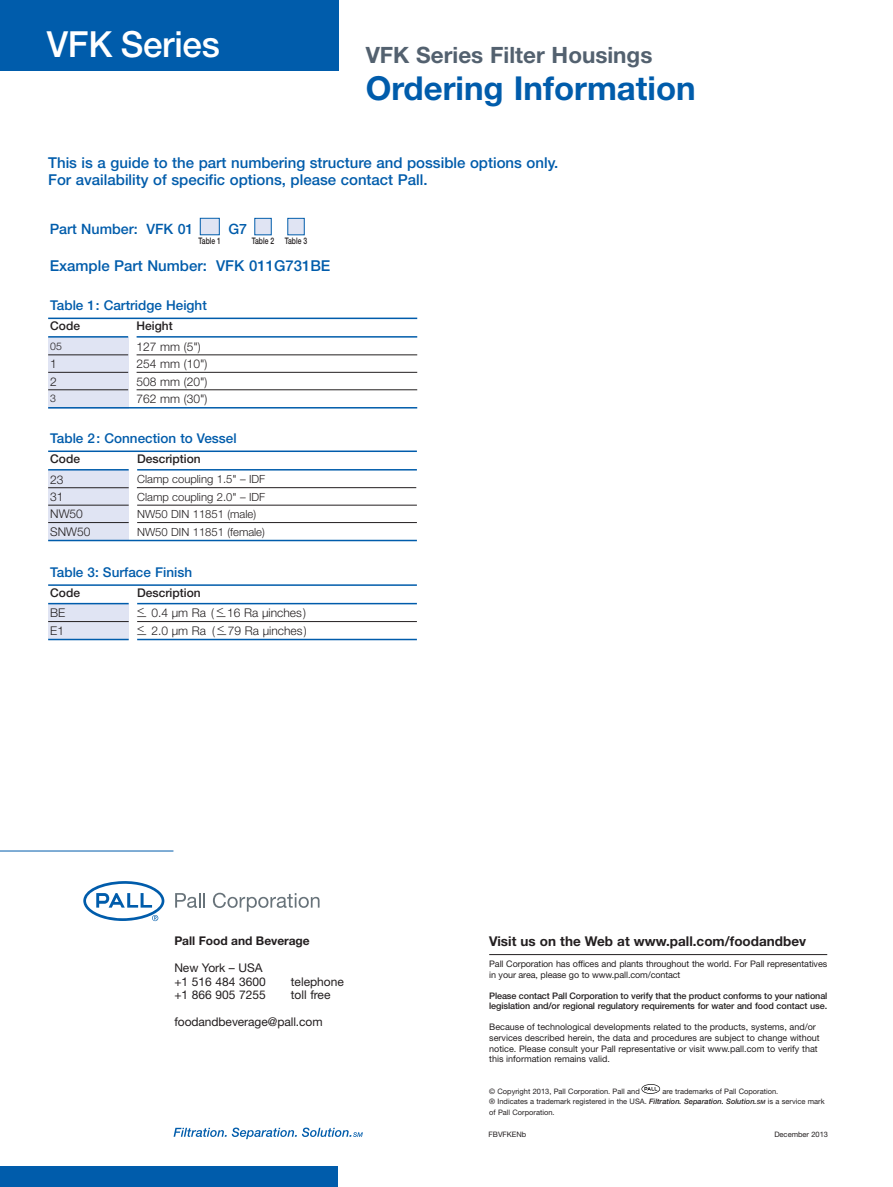
<style>
.page{position:relative;width:893px;height:1187px;background:#fff}
.page>*{position:absolute;margin:0;border:0;box-sizing:border-box;transform-origin:0 0}
.t1{font:500 36px "Helvetica Neue LT Std";letter-spacing:-.005em;color:#fff}
.t2{font:700 33px "Helvetica Neue";color:#005cab}
.t3{font:700 22.5px "Helvetica Neue";color:#53616f}
.t4{font:500 15px/16.8px "Helvetica Neue LT Std";color:#005cab}
.t5{font:500 14.25px "Helvetica Neue LT Std";color:#005cab}
.t6{font:500 13.5px "Helvetica Neue LT Std";color:#005cab}
.t7{font:700 13.5px "Helvetica Neue";color:#231f20}
.t8{font:300 12px "Helvetica Neue";color:#231f20}
.t9{font:12px/13.5px "Helvetica Neue";letter-spacing:-.005em;color:#231f20}
.t10{font:500 12px "Helvetica Neue LT Std";color:#231f20}
.t11{font:700 12px "Helvetica Neue";letter-spacing:-.005em;color:#231f20}
.t12{font:300 11.25px "Helvetica Neue";color:#231f20}
.t13{font:300 10.5px "Helvetica Neue";color:#231f20}
.t14{font:9px/10.5px "Helvetica Neue";color:#231f20}
.t15{font:500 9px/10.5px "Helvetica Neue LT Std";letter-spacing:-.01em;color:#231f20}
.t16{font:500 9px "Helvetica Neue LT Std";letter-spacing:-.01em;color:#231f20;scale:.75 1}
.t17{font:7.5px/10.5px "Helvetica Neue";color:#231f20}
.s1{font-weight:800;color:#fff}
.s2{font-family:"Helvetica Neue LT Std";font-weight:500;font-style:italic}
.s3{font-family:"Helvetica Neue LT Std";font-weight:500;font-style:italic;font-size:5.7px}
</style>
<div class="page">
<svg style="left:174px;top:1127px;width:189px;height:11px"></svg>
<hr style="left:489px;top:954px;width:338px;height:1px;background:#231f20">
<svg style="left:641px;top:1084px;width:19px;height:9px"></svg>
<svg style="left:175px;top:893px;width:30px;height:14px"></svg>
<svg style="left:213px;top:892px;width:107px;height:19px"></svg>
<svg style="left:83px;top:881px;width:81px;height:40px"></svg>
<hr style="left:0;top:850px;width:173px;height:1px;background:#005cab">
<div style="left:48px;top:470px;width:81px;height:17px;background:#e0e4f3"></div>
<div style="left:48px;top:487px;width:81px;height:18px;background:#e0e4f3"></div>
<div style="left:48px;top:505px;width:81px;height:17px;background:#e0e4f3"></div>
<div style="left:48px;top:522px;width:81px;height:19px;background:#e0e4f3"></div>
<hr style="left:48px;top:450px;width:369px;height:2px;background:#005cab">
<hr style="left:48px;top:469px;width:81px;height:1px;background:#005cab">
<hr style="left:137px;top:469px;width:280px;height:1px;background:#005cab">
<hr style="left:48px;top:487px;width:81px;height:1px;background:#231f20">
<hr style="left:48px;top:505px;width:81px;height:1px;background:#231f20">
<hr style="left:137px;top:505px;width:280px;height:1px;background:#231f20">
<hr style="left:48px;top:522px;width:81px;height:1px;background:#231f20">
<hr style="left:137px;top:522px;width:280px;height:1px;background:#231f20">
<hr style="left:48px;top:539px;width:369px;height:2px;background:#005cab">
<div style="left:48px;top:603px;width:81px;height:18px;background:#e0e4f3"></div>
<div style="left:48px;top:621px;width:81px;height:19px;background:#e0e4f3"></div>
<hr style="left:48px;top:584px;width:369px;height:2px;background:#005cab">
<hr style="left:48px;top:603px;width:81px;height:1px;background:#005cab">
<hr style="left:137px;top:603px;width:280px;height:1px;background:#005cab">
<hr style="left:48px;top:621px;width:81px;height:1px;background:#231f20">
<hr style="left:137px;top:621px;width:280px;height:1px;background:#231f20">
<hr style="left:48px;top:638px;width:81px;height:2px;background:#005cab">
<hr style="left:137px;top:638px;width:280px;height:2px;background:#005cab">
<div style="left:201px;top:219px;width:18px;height:15px;background:#e0e4f3"></div>
<div style="left:200px;top:218px;width:20px;height:17px;border:1px solid #005cab"></div>
<div style="left:255px;top:219px;width:16px;height:15px;background:#e0e4f3"></div>
<div style="left:254px;top:218px;width:18px;height:17px;border:1px solid #005cab"></div>
<div style="left:288px;top:219px;width:16px;height:15px;background:#e0e4f3"></div>
<div style="left:287px;top:218px;width:18px;height:17px;border:1px solid #005cab"></div>
<div style="left:48px;top:337px;width:80px;height:18px;background:#e0e4f3"></div>
<div style="left:48px;top:355px;width:80px;height:17px;background:#e0e4f3"></div>
<div style="left:48px;top:372px;width:80px;height:18px;background:#e0e4f3"></div>
<div style="left:48px;top:390px;width:80px;height:18px;background:#e0e4f3"></div>
<hr style="left:48px;top:317px;width:369px;height:2px;background:#005cab">
<hr style="left:48px;top:336px;width:80px;height:1px;background:#005cab">
<hr style="left:137px;top:336px;width:280px;height:1px;background:#005cab">
<hr style="left:48px;top:354px;width:80px;height:1px;background:#231f20">
<hr style="left:137px;top:354px;width:280px;height:1px;background:#231f20">
<hr style="left:48px;top:372px;width:80px;height:1px;background:#231f20">
<hr style="left:137px;top:372px;width:280px;height:1px;background:#231f20">
<hr style="left:48px;top:389px;width:80px;height:1px;background:#231f20">
<hr style="left:137px;top:389px;width:280px;height:1px;background:#231f20">
<hr style="left:48px;top:407px;width:369px;height:1px;background:#005cab">
<hr style="left:137px;top:487px;width:279px;height:1px;background:#231f20">
<div style="left:0;top:1165px;width:338px;height:21px;background:#005cab"></div>
<div style="left:0;top:0;width:339px;height:71px;background:#005cab"></div>
<h1 class="t1" style="left:47px;top:31px;width:175px">VFK Series</h1>
<h3 class="t3" style="left:366px;top:47px;width:288px">VFK Series Filter Housings</h3>
<h2 class="t2" style="left:366px;top:77px;width:332px">Ordering Information</h2>
<h3 class="t4" style="left:48px;top:157px;width:512px">This is a guide to the part numbering structure and possible options only.<br>For availability of specific options, please contact Pall.</h3>
<h3 class="t5" style="left:50px;top:224px;width:145px">Part Number: VFK 01</h3>
<h3 class="t5" style="left:228px;top:224px;width:20px">G7</h3>
<h3 class="t4" style="left:50px;top:259px;width:282px">Example Part Number: VFK 011G731BE</h3>
<p class="t16" style="left:199px;top:238px;width:31px">Table 1</p>
<p class="t16" style="left:252px;top:238px;width:75px">Table 2 Table 3</p>
<h3 class="t6" style="left:50px;top:300px;width:158px">Table 1: Cartridge Height</h3>
<h3 class="t10" style="left:50px;top:321px;width:31px">Code</h3>
<h3 class="t10" style="left:137px;top:321px;width:38px">Height</h3>
<p class="t13" style="left:50px;top:342px;width:13px">05</p>
<h3 class="t8" style="left:137px;top:342px;width:66px">127 mm (5")</h3>
<h3 class="t8" style="left:50px;top:359px;width:8px">1</h3>
<h3 class="t8" style="left:137px;top:359px;width:72px">254 mm (10")</h3>
<h3 class="t8" style="left:50px;top:377px;width:8px">2</h3>
<h3 class="t8" style="left:137px;top:377px;width:72px">508 mm (20")</h3>
<p class="t13" style="left:50px;top:395px;width:7px">3</p>
<h3 class="t8" style="left:137px;top:394px;width:72px">762 mm (30")</h3>
<h3 class="t6" style="left:50px;top:433px;width:188px">Table 2: Connection to Vessel</h3>
<h3 class="t10" style="left:50px;top:454px;width:31px">Code</h3>
<h3 class="t10" style="left:137px;top:454px;width:65px">Description</h3>
<h3 class="t8" style="left:50px;top:475px;width:15px">23</h3>
<p class="t12" style="left:137px;top:475px;width:130px">Clamp coupling 1.5" – IDF</p>
<h3 class="t8" style="left:50px;top:492px;width:15px">31</h3>
<p class="t12" style="left:137px;top:492px;width:130px">Clamp coupling 2.0" – IDF</p>
<h3 class="t8" style="left:50px;top:509px;width:34px">NW50</h3>
<p class="t12" style="left:137px;top:510px;width:120px">NW50 DIN 11851 (male)</p>
<h3 class="t8" style="left:50px;top:527px;width:42px">SNW50</h3>
<p class="t12" style="left:137px;top:527px;width:129px">NW50 DIN 11851 (female)</p>
<h3 class="t6" style="left:50px;top:567px;width:143px">Table 3: Surface Finish</h3>
<h3 class="t10" style="left:50px;top:588px;width:31px">Code</h3>
<h3 class="t10" style="left:137px;top:588px;width:65px">Description</h3>
<h3 class="t8" style="left:50px;top:608px;width:17px">BE</h3>
<h3 class="t8" style="left:136px;top:611px;width:13px">—</h3>
<h3 class="t8" style="left:137px;top:608px;width:91px">&lt; 0.4 μm Ra (—</h3>
<h3 class="t8" style="left:217px;top:608px;width:91px">&lt; 16 Ra μinches)</h3>
<h3 class="t8" style="left:137px;top:626px;width:92px">&lt; 2.0 μm Ra (—</h3>
<h3 class="t8" style="left:217px;top:626px;width:91px">&lt; 79 Ra μinches)</h3>
<h3 class="t8" style="left:50px;top:626px;width:15px">E1</h3>
<h3 class="t8" style="left:136px;top:629px;width:13px">—</h3>
<h3 class="t11" style="left:174px;top:936px;width:159px">Pall Food and Beverage<span class="s1">Pall</span></h3>
<h3 class="t9" style="left:174px;top:962px;width:93px">New York – USA +1 516 484 3600</h3>
<h3 class="t9" style="left:291px;top:975px;width:54px">telephone</h3>
<h3 class="t9" style="left:174px;top:982px;width:158px;line-height:26.4px;text-indent:117px">toll free foodandbeverage@pall.com</h3>
<h3 class="t9" style="left:174px;top:989px;width:93px">+1 866 905 7255</h3>
<h3 class="t7" style="left:489px;top:936px;width:318px">Visit us on the Web at www.pall.com/foodandbev</h3>
<p class="t14" style="left:489px;top:959px;width:340px">Pall Corporation has offices and plants throughout the world. For Pall representatives in your area, please go to www.pall.com/contact</p>
<p class="t15" style="left:489px;top:991px;width:340px">Please contact Pall Corporation to verify that the product conforms to your national legislation and/or regional regulatory requirements for water and food contact use.</p>
<p class="t14" style="left:489px;top:1022px;width:332px">Because of technological developments related to the products, systems, and/or services described herein, the data and procedures are subject to change without notice. Please consult your Pall representative or visit www.pall.com to verify that this information remains valid.</p>
<p class="t17" style="left:489px;top:1086px;width:152px">© Copyright 2013, Pall Corporation. Pall and</p>
<p class="t17" style="left:489px;top:1086px;width:337px;text-indent:173px">are trademarks of Pall Coporation.<br>® Indicates a trademark registered in the USA. <span class="s2">Filtration. Separation. Solution.</span><span class="s3">SM</span> is a service mark of Pall Corporation.</p>
<p class="t17" style="left:489px;top:1129px;width:39px">FBVFKENb</p>
<p class="t17" style="left:774px;top:1129px;width:55px">December 2013</p>
</div>
